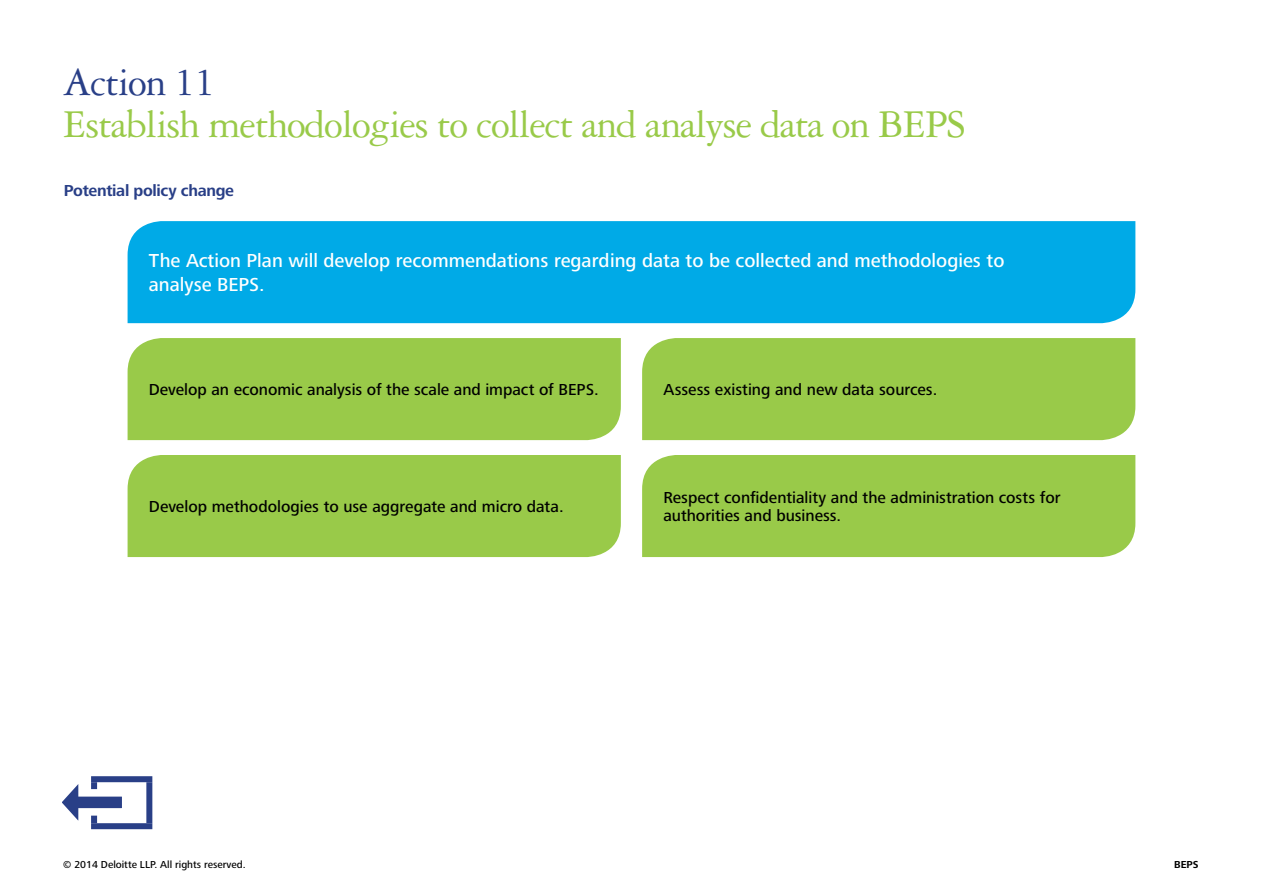
<style>
.page{position:relative;width:1263px;height:893px;background:#fff}
.page>*{position:absolute;margin:0;border:0;box-sizing:border-box;transform-origin:0 0}
.t1{font:42px "Garamond Three";letter-spacing:-.03em;color:#99ca49}
.t2{font:42px "Garamond Three";letter-spacing:-.03em;color:#293f87}
.t3{font:500 19.5px/24px "Frutiger Next Pro";color:#fff}
.t4{font:500 16.5px/18px "Frutiger Next Pro";color:#000}
.t5{font:700 16.5px "Frutiger Next Pro";letter-spacing:-.02em;color:#293f87}
.t6{font:500 10.5px "Frutiger Next Pro";color:#000}
.t7{font:700 10.5px "Frutiger Next Pro";color:#000}
</style>
<div class="page">
<div style="left:642px;top:338px;width:493px;height:102px;background:#99ca49"></div>
<div style="left:128px;top:338px;width:493px;height:102px;background:#99ca49"></div>
<div style="left:642px;top:455px;width:493px;height:102px;background:#99ca49"></div>
<div style="left:128px;top:455px;width:493px;height:102px;background:#99ca49"></div>
<div style="left:128px;top:221px;width:1007px;height:102px;background:#00aae7"></div>
<div style="left:91px;top:776px;width:61px;height:6px;background:#293f87"></div>
<div style="left:146px;top:782px;width:6px;height:41px;background:#293f87"></div>
<div style="left:91px;top:823px;width:61px;height:6px;background:#293f87"></div>
<svg style="left:62px;top:776px;width:71px;height:54px"></svg>
<h1 class="t2" style="left:63px;top:60px;width:154px">Action 11</h1>
<h1 class="t1" style="left:63px;top:102px;width:904px">Establish methodologies to collect and analyse data on BEPS</h1>
<p class="t5" style="left:64px;top:181px;width:172px">Potential policy change</p>
<p class="t3" style="left:149px;top:249px;width:857px">The Action Plan will develop recommendations regarding data to be collected and methodologies to analyse BEPS.</p>
<p class="t4" style="left:149px;top:381px;width:451px">Develop an economic analysis of the scale and impact of BEPS.</p>
<p class="t4" style="left:663px;top:381px;width:275px">Assess existing and new data sources.</p>
<p class="t4" style="left:149px;top:497px;width:416px">Develop methodologies to use aggregate and micro data.</p>
<p class="t4" style="left:663px;top:488px;width:399px">Respect confidentiality and the administration costs for authorities and business.</p>
<p class="t6" style="left:63px;top:858px;width:184px">© 2014 Deloitte LLP. All rights reserved.</p>
<p class="t7" style="left:1174px;top:858px;width:26px">BEPS</p>
</div>
